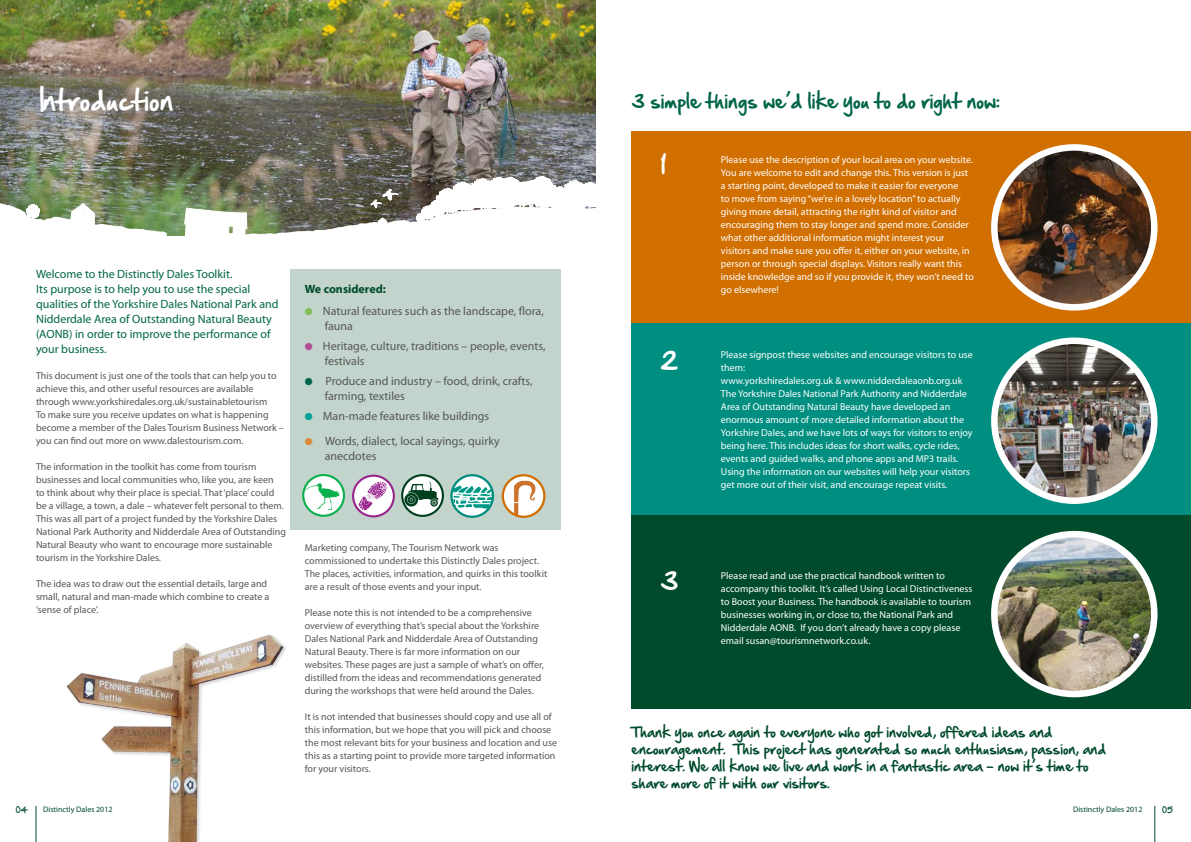
<style>
.page{position:relative;width:1191px;height:842px;background:#fff}
.page>*{position:absolute;margin:0;border:0;box-sizing:border-box;transform-origin:0 0}
.t1{font:25px "Hand Of Sean";color:#fff}
.t2{font:24px "Hand Of Sean";color:#fff}
.t3{font:18px "Hand Of Sean";color:#006549}
.t4{font:13px/17px "Hand Of Sean";color:#004b2c}
.t5{font:12px/15px "Myriad Pro";color:#575756}
.t6{font:12px/15px "Myriad Pro";color:#006549}
.t7{font:700 12px "Myriad Pro";color:#004b2c}
.t8{font:10px/13px "Myriad Pro";color:#575756}
.t9{font:10px/13px "Myriad Pro";color:#fff}
.t10{font:8px "Myriad Pro";color:#004b2c}
.t11{font:8px "Hand Of Sean";color:#004b2c}
.s1{color:#84be57}
.s2{color:#b44d96}
.s3{color:#006549}
.s4{color:#00a197}
.s5{color:#db8b39}
</style>
<div class="page">
<img style="left:0;top:0;width:595px;height:173px">
<hr style="left:36px;top:806px;width:1px;height:36px;background:#004b2c">
<hr style="left:1154px;top:806px;width:1px;height:36px;background:#004b2c">
<div style="left:291px;top:269px;width:270px;height:260px;background:#c2d4cb"></div>
<svg style="left:503px;top:475px;width:41px;height:42px"></svg>
<svg style="left:512px;top:480px;width:23px;height:37px"></svg>
<div style="left:502px;top:474px;width:43px;height:44px;border:2px solid #d16f00;border-radius:50%"></div>
<svg style="left:451px;top:475px;width:42px;height:42px"></svg>
<svg style="left:452px;top:485px;width:41px;height:24px"></svg>
<div style="left:450px;top:474px;width:44px;height:44px;border:2px solid #008e80;border-radius:50%"></div>
<svg style="left:303px;top:475px;width:41px;height:41px"></svg>
<div style="left:302px;top:474px;width:43px;height:43px;border:2px solid #0bb14d;border-radius:50%"></div>
<svg style="left:305px;top:483px;width:35px;height:27px"></svg>
<svg style="left:402px;top:475px;width:41px;height:41px"></svg>
<div style="left:401px;top:474px;width:43px;height:43px;border:2px solid #00401e;border-radius:50%"></div>
<svg style="left:404px;top:482px;width:34px;height:25px"></svg>
<svg style="left:353px;top:476px;width:41px;height:40px"></svg>
<div style="left:352px;top:475px;width:43px;height:42px;border:2px solid #99258f;border-radius:50%"></div>
<svg style="left:359px;top:482px;width:29px;height:28px"></svg>
<div style="left:631px;top:131px;width:560px;height:193px;background:#d16f00"></div>
<div style="left:631px;top:323px;width:560px;height:194px;background:#008e80"></div>
<div style="left:631px;top:515px;width:560px;height:194px;background:#004b2c"></div>
<img style="left:994px;top:147px;width:160px;height:160px;border-radius:79px">
<div style="left:991px;top:144px;width:166px;height:167px;border:6px solid #fff;border-radius:50%"></div>
<img style="left:994px;top:341px;width:160px;height:160px;border-radius:80px">
<div style="left:991px;top:337px;width:166px;height:167px;border:6px solid #fff;border-radius:50%"></div>
<img style="left:994px;top:534px;width:160px;height:160px;border-radius:80px">
<div style="left:991px;top:531px;width:166px;height:166px;border:6px solid #fff;border-radius:50%"></div>
<svg style="left:0;top:173px;width:596px;height:121px"></svg>
<img style="left:67px;top:635px;width:216px;height:207px">
<h1 class="t1" style="left:42px;top:78px;width:133px">Introduction</h1>
<p class="t6" style="left:36px;top:266px;width:244px">Welcome to the Distinctly Dales Toolkit.<br>Its purpose is to help you to use the special qualities of the Yorkshire Dales National Park and Nidderdale Area of Outstanding Natural Beauty (AONB) in order to improve the performance of your business.</p>
<p class="t8" style="left:36px;top:369px;width:249px">This document is just one of the tools that can help you to achieve this, and other useful resources are available through www.yorkshiredales.org.uk/sustainabletourism<br>To make sure you receive updates on what is happening become a member of the Dales Tourism Business Network – you can find out more on www.dalestourism.com.</p>
<p class="t8" style="left:36px;top:460px;width:251px">The information in the toolkit has come from tourism businesses and local communities who, like you, are keen<br>to think about why their place is special. That ‘place’ could be a village, a town, a dale – whatever felt personal to them.<br>This was all part of a project funded by the Yorkshire Dales National Park Authority and Nidderdale Area of Outstanding Natural Beauty who want to encourage more sustainable tourism in the Yorkshire Dales.</p>
<p class="t8" style="left:36px;top:577px;width:235px">The idea was to draw out the essential details, large and small, natural and man-made which combine to create a ‘sense of place’.</p>
<p class="t7" style="left:305px;top:281px;width:83px">We considered:</p>
<p class="t5" style="left:325px;top:303px;width:221px;text-indent:-20px"><span class="s1">●</span> Natural features such as the landscape, flora, fauna</p>
<p class="t5" style="left:325px;top:338px;width:222px;text-indent:-20px"><span class="s2">●</span> Heritage, culture, traditions – people, events, festivals</p>
<p class="t5" style="left:325px;top:373px;width:209px;text-indent:-20px"><span class="s3">●</span> Produce and industry – food, drink, crafts, farming, textiles</p>
<p class="t5" style="left:305px;top:408px;width:186px"><span class="s4">●</span> Man-made features like buildings</p>
<p class="t5" style="left:325px;top:433px;width:177px;text-indent:-20px"><span class="s5">●</span> Words, dialect, local sayings, quirky anecdotes</p>
<p class="t8" style="left:305px;top:541px;width:244px">Marketing company, The Tourism Network was commissioned to undertake this Distinctly Dales project.<br>The places, activities, information, and quirks in this toolkit are a result of those events and your input.</p>
<p class="t8" style="left:305px;top:606px;width:240px">Please note this is not intended to be a comprehensive overview of everything that’s special about the Yorkshire Dales National Park and Nidderdale Area of Outstanding Natural Beauty. There is far more information on our websites. These pages are just a sample of what’s on offer, distilled from the ideas and recommendations generated during the workshops that were held around the Dales.</p>
<p class="t8" style="left:305px;top:710px;width:254px">It is not intended that businesses should copy and use all of this information, but we hope that you will pick and choose the most relevant bits for your business and location and use this as a starting point to provide more targeted information for your visitors.</p>
<h3 class="t3" style="left:631px;top:84px;width:370px">3 simple things we’d like you to do right now:</h3>
<h2 class="t2" style="left:660px;top:143px;width:8px">1</h2>
<p class="t9" style="left:721px;top:153px;width:254px">Please use the description of your local area on your website.<br>You are welcome to edit and change this. This version is just a starting point, developed to make it easier for everyone<br>to move from saying “we’re in a lovely location” to actually giving more detail, attracting the right kind of visitor and encouraging them to stay longer and spend more. Consider what other additional information might interest your visitors and make sure you offer it, either on your website, in person or through special displays. Visitors really want this inside knowledge and so if you provide it, they won’t need to go elsewhere!</p>
<h2 class="t2" style="left:660px;top:339px;width:19px">2</h2>
<h2 class="t2" style="left:660px;top:559px;width:19px">3</h2>
<p class="t9" style="left:721px;top:348px;width:253px">Please signpost these websites and encourage visitors to use them:<br>www.yorkshiredales.org.uk &amp; www.nidderdaleaonb.org.uk The Yorkshire Dales National Park Authority and Nidderdale Area of Outstanding Natural Beauty have developed an enormous amount of more detailed information about the Yorkshire Dales, and we have lots of ways for visitors to enjoy being here. This includes ideas for short walks, cycle rides, events and guided walks, and phone apps and MP3 trails.<br>Using the information on our websites will help your visitors get more out of their visit, and encourage repeat visits.</p>
<p class="t9" style="left:721px;top:569px;width:253px">Please read and use the practical handbook written to accompany this toolkit. It’s called Using Local Distinctiveness to Boost your Business. The handbook is available to tourism businesses working in, or close to, the National Park and Nidderdale AONB. If you don’t already have a copy please email susan@tourismnetwork.co.uk.</p>
<p class="t4" style="left:631px;top:723px;width:476px">Thank you once again to everyone who got involved, offered ideas and encouragement. This project has generated so much enthusiasm, passion, and interest. We all know we live and work in a fantastic area – now it’s time to share more of it with our visitors.</p>
<p class="t11" style="left:16px;top:802px;width:14px">04</p>
<p class="t10" style="left:43px;top:804px;width:71px">Distinctly Dales 2012</p>
<p class="t10" style="left:1073px;top:804px;width:71px">Distinctly Dales 2012</p>
<p class="t11" style="left:1162px;top:802px;width:12px">05</p>
</div>
